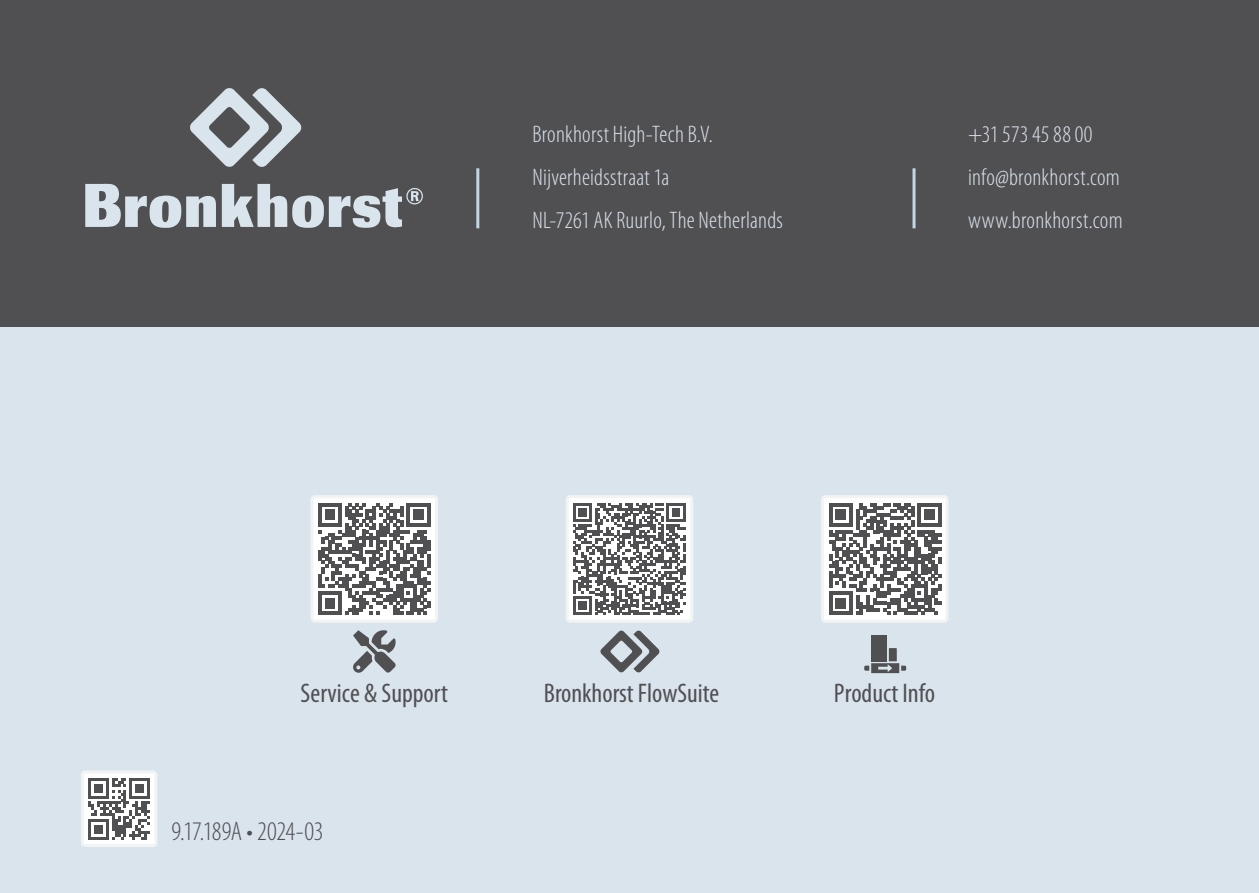
<style>
.page{position:relative;width:1259px;height:893px;background:#fff}
.page>*{position:absolute;margin:0;border:0;box-sizing:border-box;transform-origin:0 0}
.t1{font:condensed 27px "Myriad Pro";color:#505052}
.t2{font:300 condensed 27px "Myriad Pro";letter-spacing:-.015em;color:#505052}
.t3{font:300 condensed 24px/43.5px "Myriad Pro";letter-spacing:.01em;color:#dae4ec}
</style>
<div class="page">
<div style="left:0;top:327px;width:1259px;height:566px;background:#dae4ec"></div>
<div style="left:0;top:0;width:1259px;height:327px;background:#505052"></div>
<hr style="left:476px;top:168px;width:3px;height:60px;background:#c1d7e2">
<hr style="left:912px;top:168px;width:3px;height:60px;background:#c1d7e2">
<svg style="left:353px;top:630px;width:43px;height:43px"></svg>
<svg style="left:600px;top:631px;width:59px;height:41px"></svg>
<svg style="left:310px;top:495px;width:128px;height:128px"></svg>
<svg style="left:566px;top:495px;width:127px;height:128px"></svg>
<svg style="left:85px;top:184px;width:131px;height:44px"></svg>
<svg style="left:190px;top:88px;width:112px;height:79px"></svg>
<svg style="left:222px;top:184px;width:201px;height:44px"></svg>
<div style="left:871px;top:635px;width:16px;height:26px;background:#505052"></div>
<svg style="left:864px;top:648px;width:42px;height:25px"></svg>
<svg style="left:821px;top:495px;width:127px;height:128px"></svg>
<svg style="left:81px;top:770px;width:76px;height:77px"></svg>
<p class="t3" style="left:532px;top:113px;width:252px">Bronkhorst High-Tech B.V.<br>Nijverheidsstraat 1a<br>NL-7261 AK Ruurlo, The Netherlands</p>
<p class="t3" style="left:968px;top:113px;width:156px">+31 573 45 88 00 info@bronkhorst.com www.bronkhorst.com</p>
<p class="t1" style="left:300px;top:677px;width:149px">Service &amp; Support</p>
<p class="t1" style="left:544px;top:677px;width:177px">Bronkhorst FlowSuite</p>
<p class="t1" style="left:834px;top:677px;width:103px">Product Info</p>
<p class="t2" style="left:171px;top:817px;width:154px">9.17.189A • 2024-03</p>
</div>
